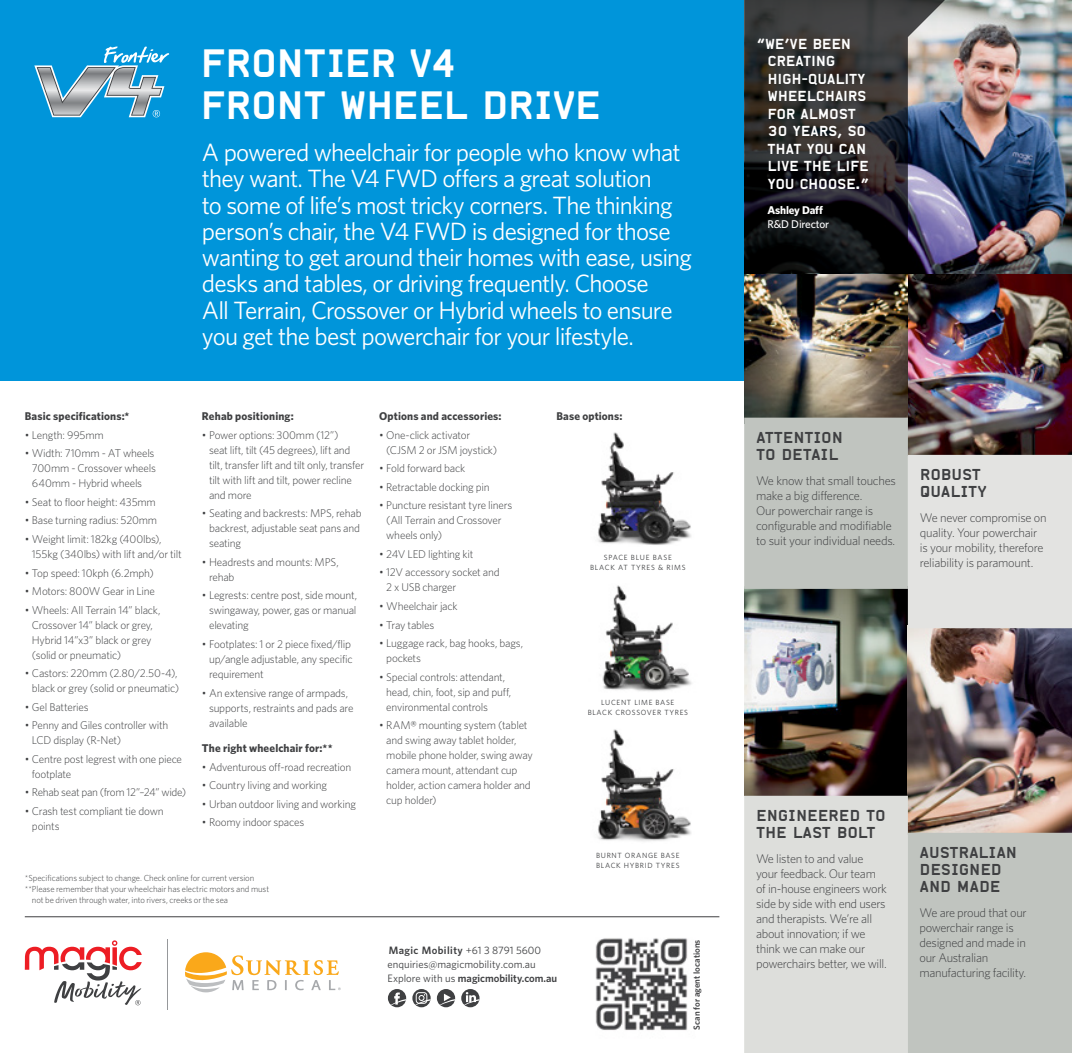
<style>
.page{position:relative;width:1072px;height:1053px;background:#fff}
.page>*{position:absolute;margin:0;border:0;box-sizing:border-box;transform-origin:0 0}
.t1{font:37.5px/41.2px "Alpha Headline";letter-spacing:-.03em;color:#fff}
.t2{font:25px/26.2px "Whitney";letter-spacing:-.035em;color:#fff}
.t3{font:15px/16.9px "Alpha Headline";letter-spacing:-.01em;color:#3f4042}
.t4{font:13.75px/17.5px "Alpha Headline";letter-spacing:-.025em;color:#fff}
.t5{font:300 12.5px/15px "Whitney";letter-spacing:-.025em;color:#3f4042}
.t6{font:300 11.25px/15px "Whitney";letter-spacing:-.02em;color:#3f4042}
.t7{font:700 11.25px "Whitney";letter-spacing:.01em;color:#3f4042}
.t8{font:500 11.25px "Whitney";letter-spacing:-.015em;color:#fff}
.t9{font:700 11.25px "Whitney";letter-spacing:-.015em;color:#fff}
.t10{font:10.75px/13.9px "Whitney";color:#3f4042}
.t11{font:600 8.88px "Whitney";color:#3f4042}
.t12{font:300 8.75px "Whitney";letter-spacing:-.01em;color:#3f4042}
.t13{font:7.5px/10px "Whitney";letter-spacing:.09em;color:#3f4042;text-align:center}
.s1{font-weight:400}
.s2{font-weight:600}
</style>
<div class="page">
<div style="left:0;top:0;width:745px;height:380px;background:#0095da"></div>
<img style="left:744px;top:628px;width:164px;height:167px">
<img style="left:908px;top:273px;width:164px;height:144px">
<img style="left:908px;top:628px;width:164px;height:167px">
<img style="left:744px;top:273px;width:164px;height:144px">
<img style="left:955px;top:0;width:117px;height:273px">
<svg style="left:744px;top:417px;width:328px;height:211px;background:#babab7"></svg>
<svg style="left:744px;top:795px;width:328px;height:257px;background:#cecec9"></svg>
<svg style="left:744px;top:0;width:211px;height:273px;background:#39393f"></svg>
<hr style="left:167px;top:938px;width:1px;height:71px;background:#96989b">
<img style="left:595px;top:938px;width:93px;height:93px">
<svg style="left:412px;top:988px;width:19px;height:19px"></svg>
<svg style="left:437px;top:988px;width:18px;height:19px"></svg>
<svg style="left:461px;top:988px;width:18px;height:19px"></svg>
<svg style="left:388px;top:988px;width:18px;height:19px"></svg>
<svg style="left:415px;top:992px;width:16px;height:13px"></svg>
<svg style="left:440px;top:993px;width:15px;height:12px"></svg>
<svg style="left:464px;top:991px;width:15px;height:14px"></svg>
<svg style="left:391px;top:992px;width:15px;height:13px"></svg>
<svg style="left:185px;top:952px;width:156px;height:40px"></svg>
<svg style="left:25px;top:940px;width:117px;height:65px"></svg>
<hr style="left:25px;top:916px;width:694px;height:1px;background:#3f4042">
<img style="left:602px;top:585px;width:90px;height:107px">
<img style="left:598px;top:432px;width:93px;height:113px">
<img style="left:598px;top:729px;width:93px;height:113px">
<svg style="left:34px;top:47px;width:135px;height:70px"></svg>
<h1 class="t1" style="left:200px;top:42px;width:403px">FRONTIER V4<br>FRONT WHEEL DRIVE</h1>
<p class="t2" style="left:202px;top:138px;width:491px">A powered wheelchair for people who know what they want. The V4 FWD offers a great solution<br>to some of life’s most tricky corners. The thinking person’s chair, the V4 FWD is designed for those wanting to get around their homes with ease, using desks and tables, or driving frequently. Choose<br>All Terrain, Crossover or Hybrid wheels to ensure you get the best powerchair for your lifestyle.</p>
<p class="t7" style="left:25px;top:409px;width:106px">Basic specifications:*</p>
<p class="t6" style="left:25px;top:427px;width:80px">• Length: 995mm</p>
<p class="t6" style="left:32px;top:445px;width:126px;text-indent:-7px">• Width: 710mm - AT wheels<br>700mm - Crossover wheels<br>640mm - Hybrid wheels</p>
<p class="t6" style="left:25px;top:494px;width:133px">• Seat to floor height: 435mm</p>
<p class="t6" style="left:25px;top:512px;width:134px">• Base turning radius: 520mm</p>
<p class="t6" style="left:32px;top:531px;width:151px;text-indent:-7px">• Weight limit: 182kg (400lbs),<br>155kg (340lbs) with lift and/or tilt</p>
<p class="t6" style="left:25px;top:564px;width:131px">• Top speed: 10kph (6.2mph)</p>
<p class="t6" style="left:25px;top:583px;width:132px">• Motors: 800W Gear in Line</p>
<p class="t6" style="left:32px;top:602px;width:130px;text-indent:-7px">• Wheels: All Terrain 14” black,<br>Crossover 14” black or grey,<br>Hybrid 14”x3” black or grey (solid or pneumatic)</p>
<p class="t6" style="left:25px;top:665px;width:156px;text-align:right">• Castors: 220mm (2.80/2.50-4), black or grey (solid or pneumatic)</p>
<p class="t6" style="left:25px;top:699px;width:65px">• Gel Batteries</p>
<p class="t6" style="left:32px;top:717px;width:138px;text-indent:-7px">• Penny and Giles controller with<br>LCD display (R-Net)</p>
<p class="t6" style="left:32px;top:751px;width:152px;text-indent:-7px">• Centre post legrest with one piece footplate</p>
<p class="t6" style="left:25px;top:784px;width:163px">• Rehab seat pan (from 12”–24” wide)</p>
<p class="t6" style="left:32px;top:803px;width:133px;text-indent:-7px">• Crash test compliant tie down points</p>
<p class="t7" style="left:202px;top:408px;width:93px">Rehab positioning:</p>
<p class="t6" style="left:209px;top:427px;width:157px;text-indent:-7px">• Power options: 300mm (12”)<br>seat lift, tilt (45 degrees), lift and tilt, transfer lift and tilt only, transfer tilt with lift and tilt, power recline and more</p>
<p class="t6" style="left:209px;top:505px;width:154px;text-indent:-7px">• Seating and backrests: MPS, rehab backrest, adjustable seat pans and seating</p>
<p class="t6" style="left:209px;top:554px;width:131px;text-indent:-7px">• Headrests and mounts: MPS, rehab</p>
<p class="t6" style="left:209px;top:587px;width:150px;text-align:justify;text-indent:-7px">• Legrests: centre post, side mount, swingaway, power, gas or manual elevating</p>
<p class="t6" style="left:209px;top:636px;width:145px;text-indent:-7px">• Footplates: 1 or 2 piece fixed/flip up/angle adjustable, any specific requirement</p>
<p class="t6" style="left:209px;top:684px;width:146px;text-indent:-7px">• An extensive range of armpads, supports, restraints and pads are available</p>
<p class="t7" style="left:202px;top:740px;width:132px">The right wheelchair for:**</p>
<p class="t6" style="left:202px;top:759px;width:151px">• Adventurous off-road recreation</p>
<p class="t6" style="left:202px;top:777px;width:127px">• Country living and working</p>
<p class="t6" style="left:202px;top:796px;width:155px">• Urban outdoor living and working</p>
<p class="t6" style="left:202px;top:814px;width:104px">• Roomy indoor spaces</p>
<p class="t7" style="left:379px;top:408px;width:124px">Options and accessories:</p>
<p class="t6" style="left:386px;top:427px;width:112px;text-indent:-7px">• One-click activator (CJSM 2 or JSM joystick)</p>
<p class="t6" style="left:379px;top:460px;width:87px">• Fold forward back</p>
<p class="t6" style="left:379px;top:479px;width:112px">• Retractable docking pin</p>
<p class="t6" style="left:386px;top:497px;width:127px;text-indent:-7px">• Puncture resistant tyre liners (All Terrain and Crossover wheels only)</p>
<p class="t6" style="left:379px;top:546px;width:96px">• 24V LED lighting kit</p>
<p class="t6" style="left:386px;top:564px;width:115px;text-indent:-7px">• 12V accessory socket and<br>2 x USB charger</p>
<p class="t6" style="left:379px;top:598px;width:80px">• Wheelchair jack</p>
<p class="t6" style="left:379px;top:616px;width:57px">• Tray tables</p>
<p class="t6" style="left:386px;top:635px;width:138px;text-indent:-7px">• Luggage rack, bag hooks, bags, pockets</p>
<p class="t6" style="left:386px;top:668px;width:127px;text-indent:-7px">• Special controls: attendant, head, chin, foot, sip and puff, environmental controls</p>
<p class="t6" style="left:386px;top:717px;width:148px;text-indent:-7px">• RAM<span class="s1">®</span> mounting system (tablet and swing away tablet holder, mobile phone holder, swing away camera mount, attendant cup holder, action camera holder and cup holder)</p>
<p class="t7" style="left:556px;top:408px;width:68px">Base options:</p>
<p class="t13" style="left:590px;top:552px;width:97px">SPACE BLUE BASE<br>BLACK AT TYRES &amp; RIMS</p>
<p class="t13" style="left:588px;top:696px;width:102px">LUCENT LIME BASE<br>BLACK CROSSOVER TYRES</p>
<p class="t13" style="left:596px;top:849px;width:85px;text-align:left">BURNT ORANGE BASE<br>BLACK HYBRID TYRES</p>
<p class="t12" style="left:25px;top:871px;width:231px">*Specifications subject to change. Check online for current version</p>
<p class="t12" style="left:25px;top:882px;width:246px">**Please remember that your wheelchair has electric motors and must</p>
<p class="t12" style="left:32px;top:894px;width:198px">not be driven through water, into rivers, creeks or the sea</p>
<p class="t10" style="left:388px;top:943px;width:171px"><span class="s2">Magic Mobility</span> +61 3 8791 5600 enquiries@magicmobility.com.au<br>Explore with us <span class="s2">magicmobility.com.au</span></p>
<p class="t11" style="left:691px;top:1029px;width:91px;rotate:-90deg">Scan for agent locations</p>
<p class="t4" style="left:767px;top:35px;width:103px;text-indent:-11px">“WE’VE BEEN<br>CREATING<br>HIGH-QUALITY<br>WHEELCHAIRS<br>FOR ALMOST<br>30 YEARS, SO<br>THAT YOU CAN<br>LIVE THE LIFE<br>YOU CHOOSE.”</p>
<p class="t9" style="left:767px;top:202px;width:57px">Ashley Daff</p>
<p class="t8" style="left:767px;top:216px;width:63px">R&amp;D Director</p>
<h3 class="t3" style="left:756px;top:428px;width:88px">ATTENTION<br>TO DETAIL</h3>
<p class="t5" style="left:756px;top:472px;width:141px">We know that small touches make a big difference.<br>Our powerchair range is configurable and modifiable to suit your individual needs.</p>
<h3 class="t3" style="left:920px;top:465px;width:69px">ROBUST<br>QUALITY</h3>
<p class="t5" style="left:920px;top:509px;width:128px">We never compromise on quality. Your powerchair is your mobility, therefore reliability is paramount.</p>
<h3 class="t3" style="left:756px;top:806px;width:131px">ENGINEERED TO<br>THE LAST BOLT</h3>
<p class="t5" style="left:756px;top:850px;width:132px">We listen to and value your feedback. Our team of in-house engineers work side by side with end users and therapists. We’re all about innovation; if we think we can make our powerchairs better, we will.</p>
<h3 class="t3" style="left:919px;top:843px;width:99px">AUSTRALIAN<br>DESIGNED<br>AND MADE</h3>
<p class="t5" style="left:919px;top:904px;width:109px">We are proud that our powerchair range is designed and made in our Australian manufacturing facility.</p>
</div>
